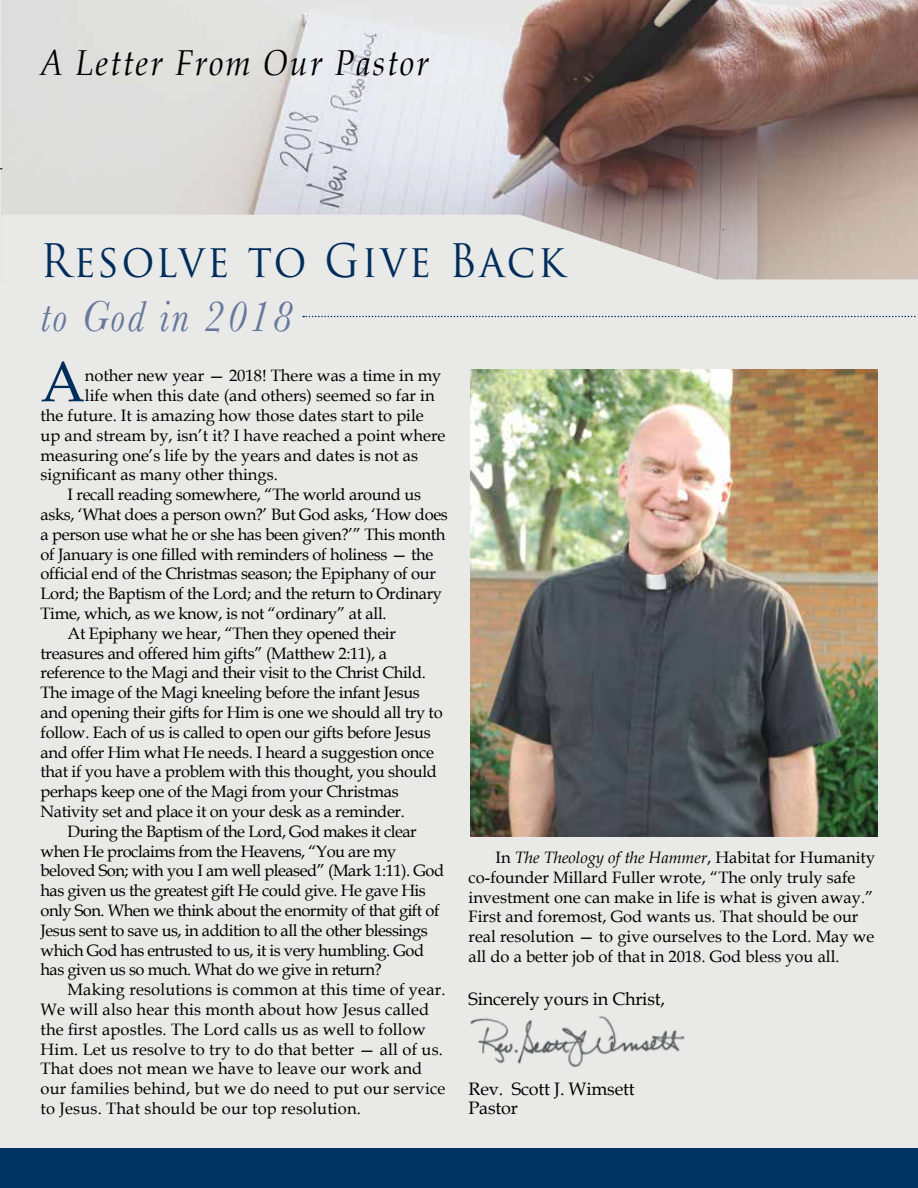
<style>
.page{position:relative;width:918px;height:1188px;background:#e9e9e8}
.page>*{position:absolute;margin:0;border:0;box-sizing:border-box;transform-origin:0 0}
.t1{font:57.15px "Book Antiqua";color:#002d5b}
.t2{font:45px "Trajan Pro";letter-spacing:.06em;color:#002d5b;scale:.9 1}
.t3{font:italic 45px "Baskerville";letter-spacing:.06em;color:#67789c;scale:.9 1}
.t4{font:italic 36px "Book Antiqua";letter-spacing:.06em;color:#000;scale:.9 1}
.t5{font:18px/19.8px "Book Antiqua";letter-spacing:-.01em;color:#000}
.t6{font:16.5px "Book Antiqua";letter-spacing:-.02em;color:#000}
.t7{font:16.5px/19.8px "Book Antiqua";color:#000}
.t8{font:16.5px "Book Antiqua";letter-spacing:.01em;color:#000}
.s1{font-style:italic}
</style>
<div class="page">
<img style="left:2px;top:0;width:916px;height:215px">
<svg style="left:521px;top:215px;width:397px;height:65px"></svg>
<img style="left:470px;top:1016px;width:215px;height:52px">
<img style="left:470px;top:369px;width:407px;height:468px">
<div style="left:0;top:1149px;width:918px;height:39px;background:#003262"></div>
<svg style="left:303px;top:316px;width:613px;height:1px"></svg>
<h3 class="t4" style="left:40px;top:38px;width:433px">A Letter From Our Pastor</h3>
<h2 class="t2" style="left:40px;top:232px;width:584px">Resolve to Give Back</h2>
<h2 class="t3" style="left:40px;top:286px;width:281px">to God in 2018</h2>
<h1 class="t1" style="left:40px;top:342px;width:46px">A</h1>
<p class="t7" style="left:85px;top:366px;width:358px">nother new year — 2018! There was a time in my</p>
<p class="t7" style="left:85px;top:385px;width:351px">life when this date (and others) seemed so far in</p>
<p class="t7" style="left:41px;top:405px;width:385px">the future. It is amazing how those dates start to pile</p>
<p class="t7" style="left:41px;top:425px;width:406px">up and stream by, isn’t it? I have reached a point where</p>
<p class="t7" style="left:41px;top:445px;width:379px">measuring one’s life by the years and dates is not as</p>
<p class="t7" style="left:41px;top:465px;width:239px">significant as many other things.</p>
<p class="t6" style="left:67px;top:483px;width:355px">I recall reading somewhere, “The world around us</p>
<p class="t6" style="left:41px;top:503px;width:409px">asks, ‘What does a person own?’ But God asks, ‘How does</p>
<p class="t6" style="left:41px;top:523px;width:406px">a person use what he or she has been given?’” This month</p>
<p class="t6" style="left:41px;top:543px;width:394px">of January is one filled with reminders of holiness — the</p>
<p class="t6" style="left:41px;top:562px;width:397px">official end of the Christmas season; the Epiphany of our</p>
<p class="t6" style="left:41px;top:582px;width:403px">Lord; the Baptism of the Lord; and the return to Ordinary</p>
<p class="t6" style="left:41px;top:602px;width:348px">Time, which, as we know, is not “ordinary” at all.</p>
<p class="t6" style="left:67px;top:622px;width:330px">At Epiphany we hear, “Then they opened their</p>
<p class="t6" style="left:41px;top:642px;width:348px">treasures and offered him gifts” (Matthew 2:11), a</p>
<p class="t6" style="left:41px;top:661px;width:387px">reference to the Magi and their visit to the Christ Child.</p>
<p class="t6" style="left:41px;top:681px;width:381px">The image of the Magi kneeling before the infant Jesus</p>
<p class="t6" style="left:41px;top:701px;width:404px">and opening their gifts for Him is one we should all try to</p>
<p class="t6" style="left:41px;top:721px;width:392px">follow. Each of us is called to open our gifts before Jesus</p>
<p class="t6" style="left:41px;top:741px;width:395px">and offer Him what He needs. I heard a suggestion once</p>
<p class="t6" style="left:41px;top:760px;width:398px">that if you have a problem with this thought, you should</p>
<p class="t6" style="left:41px;top:780px;width:360px">perhaps keep one of the Magi from your Christmas</p>
<p class="t6" style="left:41px;top:800px;width:366px">Nativity set and place it on your desk as a reminder.</p>
<p class="t6" style="left:67px;top:820px;width:351px">During the Baptism of the Lord, God makes it clear</p>
<p class="t6" style="left:41px;top:840px;width:357px">when He proclaims from the Heavens, “You are my</p>
<p class="t6" style="left:41px;top:859px;width:405px">beloved Son; with you I am well pleased” (Mark 1:11). God</p>
<p class="t6" style="left:41px;top:879px;width:387px">has given us the greatest gift He could give. He gave His</p>
<p class="t6" style="left:41px;top:899px;width:401px">only Son. When we think about the enormity of that gift of</p>
<p class="t6" style="left:41px;top:919px;width:389px">Jesus sent to save us, in addition to all the other blessings</p>
<p class="t6" style="left:41px;top:939px;width:385px">which God has entrusted to us, it is very humbling. God</p>
<p class="t6" style="left:41px;top:958px;width:343px">has given us so much. What do we give in return?</p>
<p class="t8" style="left:67px;top:978px;width:380px">Making resolutions is common at this time of year.</p>
<p class="t8" style="left:41px;top:998px;width:390px">We will also hear this month about how Jesus called</p>
<p class="t8" style="left:41px;top:1018px;width:387px">the first apostles. The Lord calls us as well to follow</p>
<p class="t8" style="left:41px;top:1038px;width:404px">Him. Let us resolve to try to do that better — all of us.</p>
<p class="t8" style="left:41px;top:1057px;width:383px">That does not mean we have to leave our work and</p>
<p class="t8" style="left:41px;top:1077px;width:406px">our families behind, but we do need to put our service</p>
<p class="t8" style="left:41px;top:1097px;width:322px">to Jesus. That should be our top resolution.</p>
<p class="t7" style="left:469px;top:847px;width:408px;text-indent:27px">In <span class="s1">The Theology of the Hammer</span>, Habitat for Humanity co-founder Millard Fuller wrote, “The only truly safe investment one can make in life is what is given away.” First and foremost, God wants us. That should be our real resolution — to give ourselves to the Lord. May we all do a better job of that in 2018. God bless you all.</p>
<p class="t5" style="left:469px;top:988px;width:198px">Sincerely yours in Christ,</p>
<p class="t5" style="left:469px;top:1078px;width:168px">Rev. Scott J. Wimsett<br>Pastor</p>
</div>
